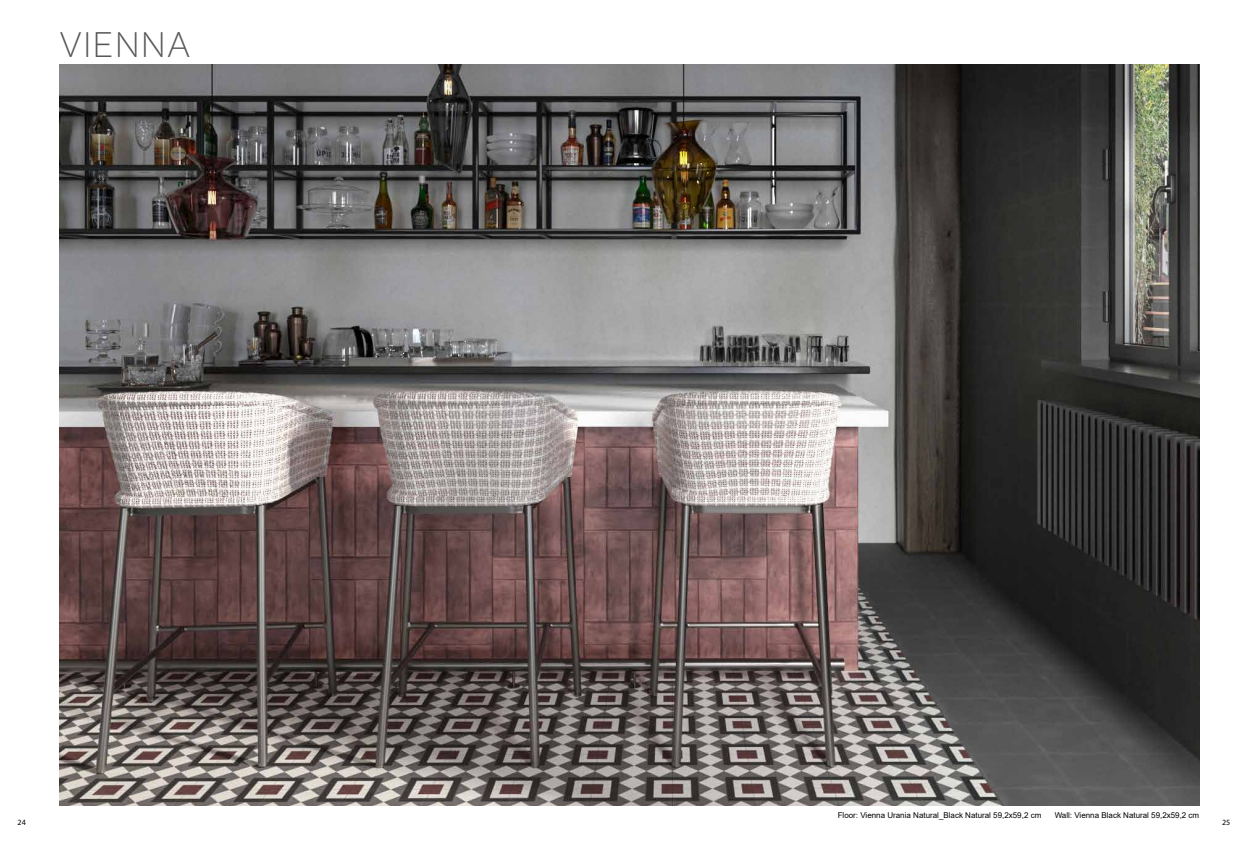
<style>
.page{position:relative;width:1248px;height:851px;background:#fff}
.page>*{position:absolute;margin:0;border:0;box-sizing:border-box;transform-origin:0 0}
.t1{font:300 35px "Panton Demo";letter-spacing:.03em;color:#575756}
.t2{font:8px "Arial";color:#000}
.t3{font:8px "Myriad Pro";color:#000}
</style>
<div class="page">
<img style="left:59px;top:65px;width:1140px;height:740px">
<h1 class="t1" style="left:59px;top:24px;width:132px">VIENNA</h1>
<p class="t2" style="left:837px;top:809px;width:205px">Floor: Vienna Urania Natural_Black Natural 59,2x59,2 cm</p>
<p class="t2" style="left:1054px;top:809px;width:146px">Wall: Vienna Black Natural 59,2x59,2 cm</p>
<p class="t3" style="left:18px;top:817px;width:10px">24</p>
<p class="t3" style="left:1221px;top:817px;width:10px">25</p>
</div>
